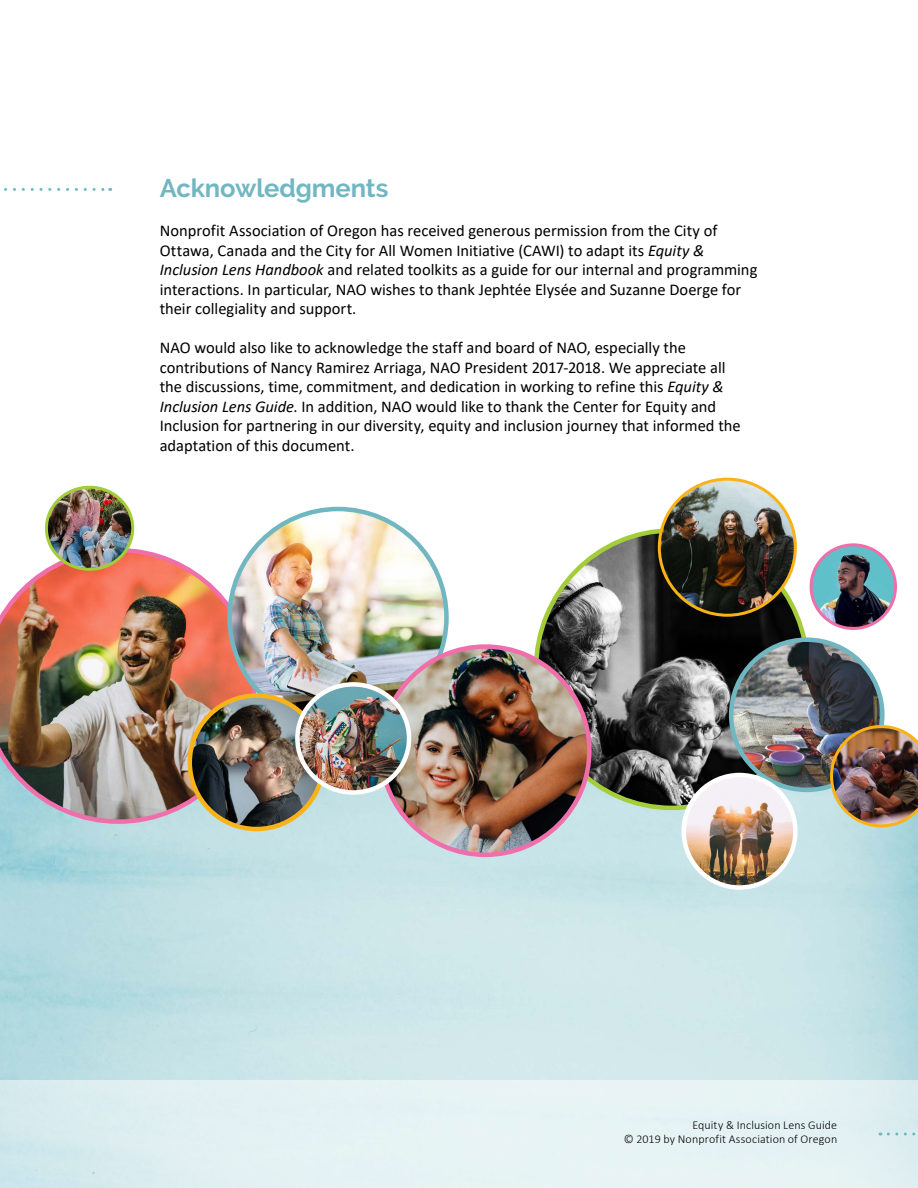
<style>
.page{position:relative;width:918px;height:1188px;background:#fff}
.page>*{position:absolute;margin:0;border:0;box-sizing:border-box;transform-origin:0 0}
.t1{font:700 25.5px "Raleway";letter-spacing:-.005em;color:#71b7c2}
.Body_text{font:16.5px/19.5px "Calibri";color:#000}
.t2{font:300 12px/14.4px "Calibri";letter-spacing:.01em;color:#000;text-align:right}
.s1{font-style:italic}
</style>
<div class="page">
<svg style="left:4px;top:188px;width:107px;height:3px"></svg>
<img style="left:0;top:790px;width:918px;height:290px">
<img style="left:0;top:548px;width:257px;height:276px">
<img style="left:536px;top:531px;width:268px;height:275px">
<img style="left:46px;top:487px;width:87px;height:82px">
<div style="left:45px;top:486px;width:89px;height:85px;border:3px solid #a4ce39;border-radius:50%"></div>
<img style="left:731px;top:640px;width:149px;height:150px">
<div style="left:729px;top:637px;width:156px;height:155px;border:4px solid #71b7c2;border-radius:50%"></div>
<img style="left:659px;top:479px;width:136px;height:136px;border-radius:68px">
<div style="left:658px;top:478px;width:139px;height:139px;border:3px solid #f9b218;border-radius:50%"></div>
<img style="left:230px;top:509px;width:216px;height:217px;border-radius:108px">
<img style="left:190px;top:696px;width:133px;height:133px;border-radius:67px">
<div style="left:188px;top:693px;width:137px;height:138px;border:4px solid #f9b218;border-radius:50%"></div>
<img style="left:684px;top:775px;width:111px;height:113px;border-radius:56px">
<div style="left:681px;top:773px;width:117px;height:117px;border:4px solid #fff;border-radius:50%"></div>
<img style="left:381px;top:647px;width:208px;height:208px;border-radius:104px">
<img style="left:297px;top:684px;width:112px;height:108px">
<div style="left:295px;top:682px;width:116px;height:113px;border:4px solid #fff;border-radius:50%"></div>
<img style="left:811px;top:545px;width:84px;height:83px;border-radius:42px">
<div style="left:810px;top:543px;width:87px;height:87px;border:3px solid #f06eaa;border-radius:50%"></div>
<img style="left:830px;top:725px;width:88px;height:102px">
<svg style="left:0;top:1080px;width:918px;height:108px;background:#e2f0f2"></svg>
<svg style="left:888px;top:1132px;width:30px;height:4px"></svg>
<h1 class="t1" style="left:160px;top:174px;width:230px">Acknowledgments</h1>
<p class="Body_text" style="left:160px;top:221px;width:599px">Nonprofit Association of Oregon has received generous permission from the City of Ottawa, Canada and the City for All Women Initiative (CAWI) to adapt its <span class="s1">Equity &amp; Inclusion Lens Handbook</span> and related toolkits as a guide for our internal and programming interactions. In particular, NAO wishes to thank Jephtée Elysée and Suzanne Doerge for their collegiality and support.</p>
<p class="Body_text" style="left:160px;top:338px;width:582px">NAO would also like to acknowledge the staff and board of NAO, especially the contributions of Nancy Ramirez Arriaga, NAO President 2017-2018. We appreciate all the discussions, time, commitment, and dedication in working to refine this <span class="s1">Equity &amp; Inclusion Lens Guide</span>. In addition, NAO would like to thank the Center for Equity and Inclusion for partnering in our diversity, equity and inclusion journey that informed the adaptation of this document.</p>
<p class="t2" style="left:624px;top:1117px;width:215px">Equity &amp; Inclusion Lens Guide<br>© 2019 by Nonprofit Association of Oregon</p>
</div>
